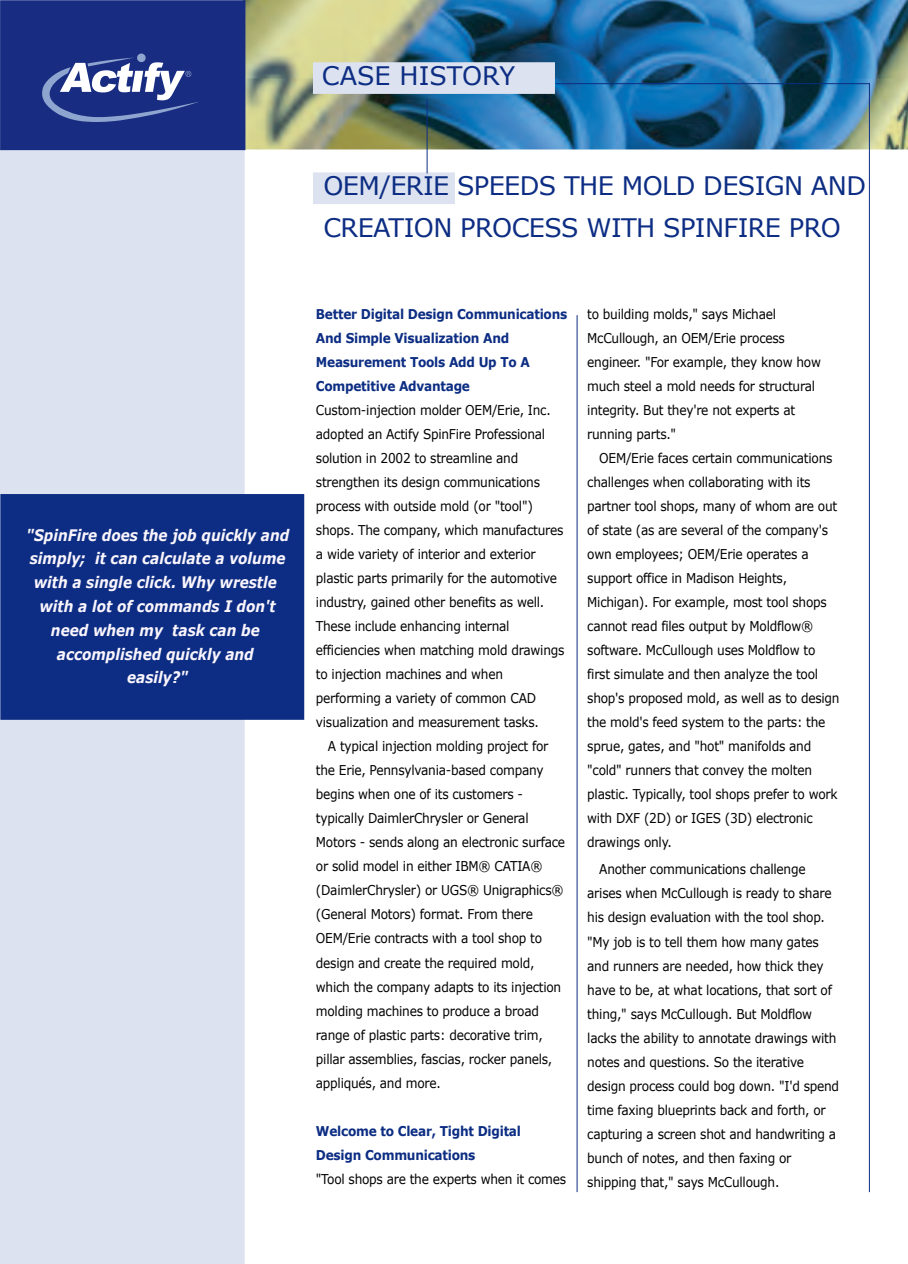
<style>
.page{position:relative;width:908px;height:1264px;background:#fff}
.page>*{position:absolute;margin:0;border:0;box-sizing:border-box;transform-origin:0 0}
.t1{font:25.5px/42px "Verdana";letter-spacing:-.025em;color:#0c2d83}
.t2{font:25.5px "Verdana";color:#0c2d83}
.t3{font:italic 700 15.9px/23.7px "Verdana";color:#faf5fc;text-align:center;scale:.86 1}
.t4{font:13.5px/24px "Verdana";letter-spacing:-.02em;color:#000;scale:.9 1}
.t5{font:700 13.5px/24px "Verdana";letter-spacing:-.02em;color:#0c2d83;scale:.9 1}
</style>
<div class="page">
<img style="left:245px;top:0;width:662px;height:149px">
<div style="left:0;top:147px;width:245px;height:1116px;background:#dce2ef"></div>
<div style="left:313px;top:172px;width:142px;height:32px;background:#dce2ef"></div>
<svg style="left:426px;top:99px;width:2px;height:75px"></svg>
<div style="left:0;top:494px;width:304px;height:225px;background:#0c2d83"></div>
<div style="left:0;top:0;width:245px;height:150px;background:#182d82"></div>
<div style="left:137px;top:54px;width:9px;height:8px;background:#8ea6cf;border-radius:50%"></div>
<svg style="left:42px;top:58px;width:157px;height:64px"></svg>
<div style="left:313px;top:62px;width:242px;height:32px;background:#dce2ef"></div>
<svg style="left:554px;top:82px;width:316px;height:1110px"></svg>
<h1 class="t2" style="left:322px;top:59px;width:195px">CASE HISTORY</h1>
<h1 class="t1" style="left:323px;top:164px;width:544px">OEM/ERIE SPEEDS THE MOLD DESIGN AND<br>CREATION PROCESS WITH SPINFIRE PRO</h1>
<p class="t3" style="left:26px;top:522px;width:307px">"SpinFire does the job quickly and simply; it can calculate a volume with a single click. Why wrestle with a lot of commands I don't need when my task can be accomplished quickly and<br>easily?"</p>
<p class="t5" style="left:316px;top:301px;width:281px">Better Digital Design Communications<br>And Simple Visualization And<br>Measurement Tools Add Up To A<br>Competitive Advantage</p>
<p class="t4" style="left:316px;top:397px;width:277px">Custom-injection molder OEM/Erie, Inc. adopted an Actify SpinFire Professional solution in 2002 to streamline and strengthen its design communications process with outside mold (or "tool") shops. The company, which manufactures a wide variety of interior and exterior plastic parts primarily for the automotive industry, gained other benefits as well.<br>These include enhancing internal efficiencies when matching mold drawings to injection machines and when performing a variety of common CAD visualization and measurement tasks.</p>
<p class="t4" style="left:316px;top:733px;width:278px;text-indent:12px">A typical injection molding project for the Erie, Pennsylvania-based company begins when one of its customers - typically DaimlerChrysler or General Motors - sends along an electronic surface or solid model in either IBM® CATIA® (DaimlerChrysler) or UGS® Unigraphics® (General Motors) format. From there OEM/Erie contracts with a tool shop to design and create the required mold, which the company adapts to its injection molding machines to produce a broad range of plastic parts: decorative trim, pillar assemblies, fascias, rocker panels, appliqués, and more.</p>
<p class="t5" style="left:316px;top:1117px;width:229px">Welcome to Clear, Tight Digital<br>Design Communications</p>
<p class="t4" style="left:316px;top:1165px;width:279px">"Tool shops are the experts when it comes</p>
<p class="t4" style="left:587px;top:301px;width:261px">to building molds," says Michael<br>McCullough, an OEM/Erie process engineer. "For example, they know how much steel a mold needs for structural integrity. But they're not experts at running parts."</p>
<p class="t4" style="left:587px;top:445px;width:282px;text-indent:12px">OEM/Erie faces certain communications challenges when collaborating with its partner tool shops, many of whom are out of state (as are several of the company's own employees; OEM/Erie operates a support office in Madison Heights, Michigan). For example, most tool shops cannot read files output by Moldflow® software. McCullough uses Moldflow to first simulate and then analyze the tool shop's proposed mold, as well as to design the mold's feed system to the parts: the sprue, gates, and "hot" manifolds and "cold" runners that convey the molten plastic. Typically, tool shops prefer to work with DXF (2D) or IGES (3D) electronic drawings only.</p>
<p class="t4" style="left:587px;top:856px;width:281px;text-indent:12px">Another communications challenge arises when McCullough is ready to share his design evaluation with the tool shop. "My job is to tell them how many gates and runners are needed, how thick they have to be, at what locations, that sort of thing," says McCullough. But Moldflow lacks the ability to annotate drawings with notes and questions. So the iterative design process could bog down. "I'd spend time faxing blueprints back and forth, or capturing a screen shot and handwriting a bunch of notes, and then faxing or shipping that," says McCullough.</p>
</div>
